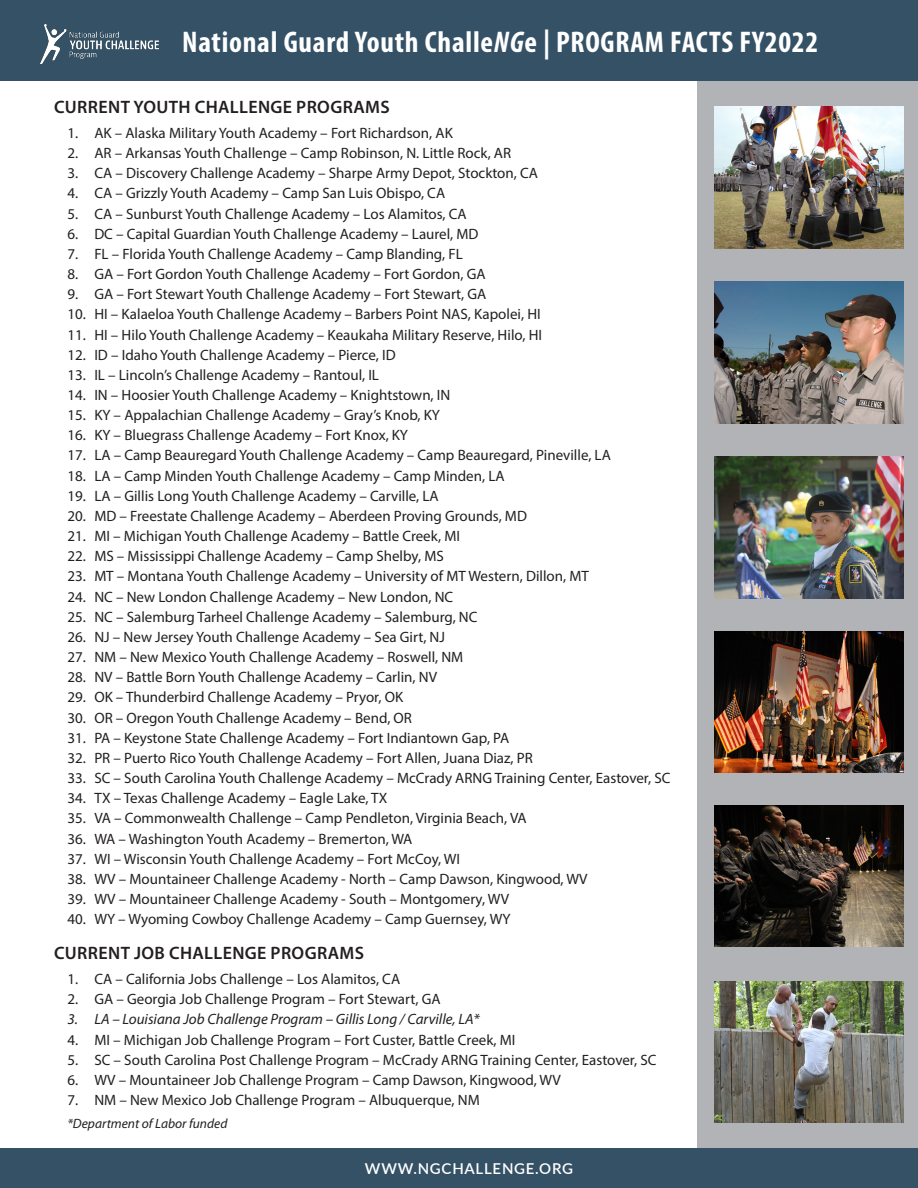
<style>
.page{position:relative;width:918px;height:1188px;background:#fff}
.page>*{position:absolute;margin:0;border:0;box-sizing:border-box;transform-origin:0 0}
.t1{font:700 condensed 30px "Myriad Pro";letter-spacing:.025em;color:#fff}
.Headers{font:600 18px "Myriad Pro";letter-spacing:.02em;color:#231f20}
.t2{font:15px "Myriad Pro";color:#231f20}
.t3{font:italic 15px "Myriad Pro";color:#231f20}
.t4{font:600 15px "Lato";letter-spacing:.05em;color:#fff}
.Bullets{font:italic 13.5px "Myriad Pro";color:#231f20}
.s1{font-style:italic}
</style>
<div class="page">
<div style="left:698px;top:80px;width:220px;height:1069px;background:#b2b3b7"></div>
<div style="left:0;top:0;width:918px;height:80px;background:#345166"></div>
<div style="left:0;top:1149px;width:918px;height:39px;background:#345166"></div>
<img style="left:40px;top:25px;width:118px;height:39px">
<img style="left:714px;top:107px;width:189px;height:142px">
<img style="left:714px;top:282px;width:189px;height:141px">
<img style="left:714px;top:456px;width:189px;height:142px">
<img style="left:714px;top:631px;width:189px;height:142px">
<img style="left:714px;top:806px;width:189px;height:140px">
<img style="left:714px;top:981px;width:189px;height:141px">
<p class="t1" style="left:182px;top:23px;width:638px">National Guard Youth Challe<span class="s1">NG</span>e | PROGRAM FACTS FY2022</p>
<p class="Headers" style="left:54px;top:96px;width:337px">CURRENT YOUTH CHALLENGE PROGRAMS</p>
<p class="t2" style="left:67px;top:124px;width:387px">1. AK – Alaska Military Youth Academy – Fort Richardson, AK</p>
<p class="t2" style="left:67px;top:144px;width:445px">2. AR – Arkansas Youth Challenge – Camp Robinson, N. Little Rock, AR</p>
<p class="t2" style="left:67px;top:164px;width:472px">3. CA – Discovery Challenge Academy – Sharpe Army Depot, Stockton, CA</p>
<p class="t2" style="left:67px;top:184px;width:379px">4. CA – Grizzly Youth Academy – Camp San Luis Obispo, CA</p>
<p class="t2" style="left:67px;top:204px;width:401px">5. CA – Sunburst Youth Challenge Academy – Los Alamitos, CA</p>
<p class="t2" style="left:67px;top:224px;width:413px">6. DC – Capital Guardian Youth Challenge Academy – Laurel, MD</p>
<p class="t2" style="left:67px;top:245px;width:397px">7. FL – Florida Youth Challenge Academy – Camp Blanding, FL</p>
<p class="t2" style="left:67px;top:265px;width:420px">8. GA – Fort Gordon Youth Challenge Academy – Fort Gordon, GA</p>
<p class="t2" style="left:67px;top:285px;width:421px">9. GA – Fort Stewart Youth Challenge Academy – Fort Stewart, GA</p>
<p class="t2" style="left:67px;top:305px;width:475px">10. HI – Kalaeloa Youth Challenge Academy – Barbers Point NAS, Kapolei, HI</p>
<p class="t2" style="left:67px;top:325px;width:476px">11. HI – Hilo Youth Challenge Academy – Keaukaha Military Reserve, Hilo, HI</p>
<p class="t2" style="left:67px;top:345px;width:330px">12. ID – Idaho Youth Challenge Academy – Pierce, ID</p>
<p class="t2" style="left:67px;top:366px;width:313px">13. IL – Lincoln’s Challenge Academy – Rantoul, IL</p>
<p class="t2" style="left:67px;top:386px;width:385px">14. IN – Hoosier Youth Challenge Academy – Knightstown, IN</p>
<p class="t2" style="left:67px;top:406px;width:374px">15. KY – Appalachian Challenge Academy – Gray’s Knob, KY</p>
<p class="t2" style="left:67px;top:426px;width:342px">16. KY – Bluegrass Challenge Academy – Fort Knox, KY</p>
<p class="t2" style="left:67px;top:446px;width:545px">17. LA – Camp Beauregard Youth Challenge Academy – Camp Beauregard, Pineville, LA</p>
<p class="t2" style="left:67px;top:466px;width:439px">18. LA – Camp Minden Youth Challenge Academy – Camp Minden, LA</p>
<p class="t2" style="left:67px;top:487px;width:373px">19. LA – Gillis Long Youth Challenge Academy – Carville, LA</p>
<p class="t2" style="left:67px;top:507px;width:461px">20. MD – Freestate Challenge Academy – Aberdeen Proving Grounds, MD</p>
<p class="t2" style="left:67px;top:527px;width:394px">21. MI – Michigan Youth Challenge Academy – Battle Creek, MI</p>
<p class="t2" style="left:67px;top:547px;width:378px">22. MS – Mississippi Challenge Academy – Camp Shelby, MS</p>
<p class="t2" style="left:67px;top:567px;width:523px">23. MT – Montana Youth Challenge Academy – University of MT Western, Dillon, MT</p>
<p class="t2" style="left:67px;top:587px;width:387px">24. NC – New London Challenge Academy – New London, NC</p>
<p class="t2" style="left:67px;top:607px;width:412px">25. NC – Salemburg Tarheel Challenge Academy – Salemburg, NC</p>
<p class="t2" style="left:67px;top:628px;width:379px">26. NJ – New Jersey Youth Challenge Academy – Sea Girt, NJ</p>
<p class="t2" style="left:67px;top:648px;width:398px">27. NM – New Mexico Youth Challenge Academy – Roswell, NM</p>
<p class="t2" style="left:67px;top:668px;width:371px">28. NV – Battle Born Youth Challenge Academy – Carlin, NV</p>
<p class="t2" style="left:67px;top:688px;width:337px">29. OK – Thunderbird Challenge Academy – Pryor, OK</p>
<p class="t2" style="left:67px;top:708px;width:346px">30. OR – Oregon Youth Challenge Academy – Bend, OR</p>
<p class="t2" style="left:67px;top:728px;width:443px">31. PA – Keystone State Challenge Academy – Fort Indiantown Gap, PA</p>
<p class="t2" style="left:67px;top:749px;width:467px">32. PR – Puerto Rico Youth Challenge Academy – Fort Allen, Juana Diaz, PR</p>
<p class="t2" style="left:67px;top:769px;width:605px">33. SC – South Carolina Youth Challenge Academy – McCrady ARNG Training Center, Eastover, SC</p>
<p class="t2" style="left:67px;top:789px;width:322px">34. TX – Texas Challenge Academy – Eagle Lake, TX</p>
<p class="t2" style="left:67px;top:809px;width:461px">35. VA – Commonwealth Challenge – Camp Pendleton, Virginia Beach, VA</p>
<p class="t2" style="left:67px;top:829px;width:347px">36. WA – Washington Youth Academy – Bremerton, WA</p>
<p class="t2" style="left:67px;top:849px;width:394px">37. WI – Wisconsin Youth Challenge Academy – Fort McCoy, WI</p>
<p class="t2" style="left:67px;top:870px;width:522px">38. WV – Mountaineer Challenge Academy - North – Camp Dawson, Kingwood, WV</p>
<p class="t2" style="left:67px;top:890px;width:443px">39. WV – Mountaineer Challenge Academy - South – Montgomery, WV</p>
<p class="t2" style="left:67px;top:910px;width:445px">40. WY – Wyoming Cowboy Challenge Academy – Camp Guernsey, WY</p>
<p class="Headers" style="left:54px;top:942px;width:312px">CURRENT JOB CHALLENGE PROGRAMS</p>
<p class="t2" style="left:67px;top:970px;width:334px">1. CA – California Jobs Challenge – Los Alamitos, CA</p>
<p class="t2" style="left:67px;top:990px;width:375px">2. GA – Georgia Job Challenge Program – Fort Stewart, GA</p>
<p class="t3" style="left:67px;top:1010px;width:414px">3. LA – Louisiana Job Challenge Program – Gillis Long / Carville, LA*</p>
<p class="t2" style="left:67px;top:1030px;width:450px">4. MI – Michigan Job Challenge Program – Fort Custer, Battle Creek, MI</p>
<p class="t2" style="left:67px;top:1050px;width:591px">5. SC – South Carolina Post Challenge Program – McCrady ARNG Training Center, Eastover, SC</p>
<p class="t2" style="left:67px;top:1071px;width:495px">6. WV – Mountaineer Job Challenge Program – Camp Dawson, Kingwood, WV</p>
<p class="t2" style="left:67px;top:1091px;width:414px">7. NM – New Mexico Job Challenge Program – Albuquerque, NM</p>
<p class="Bullets" style="left:67px;top:1115px;width:162px">*Department of Labor funded</p>
<p class="t4" style="left:365px;top:1158px;width:210px">WWW.NGCHALLENGE.ORG</p>
</div>
